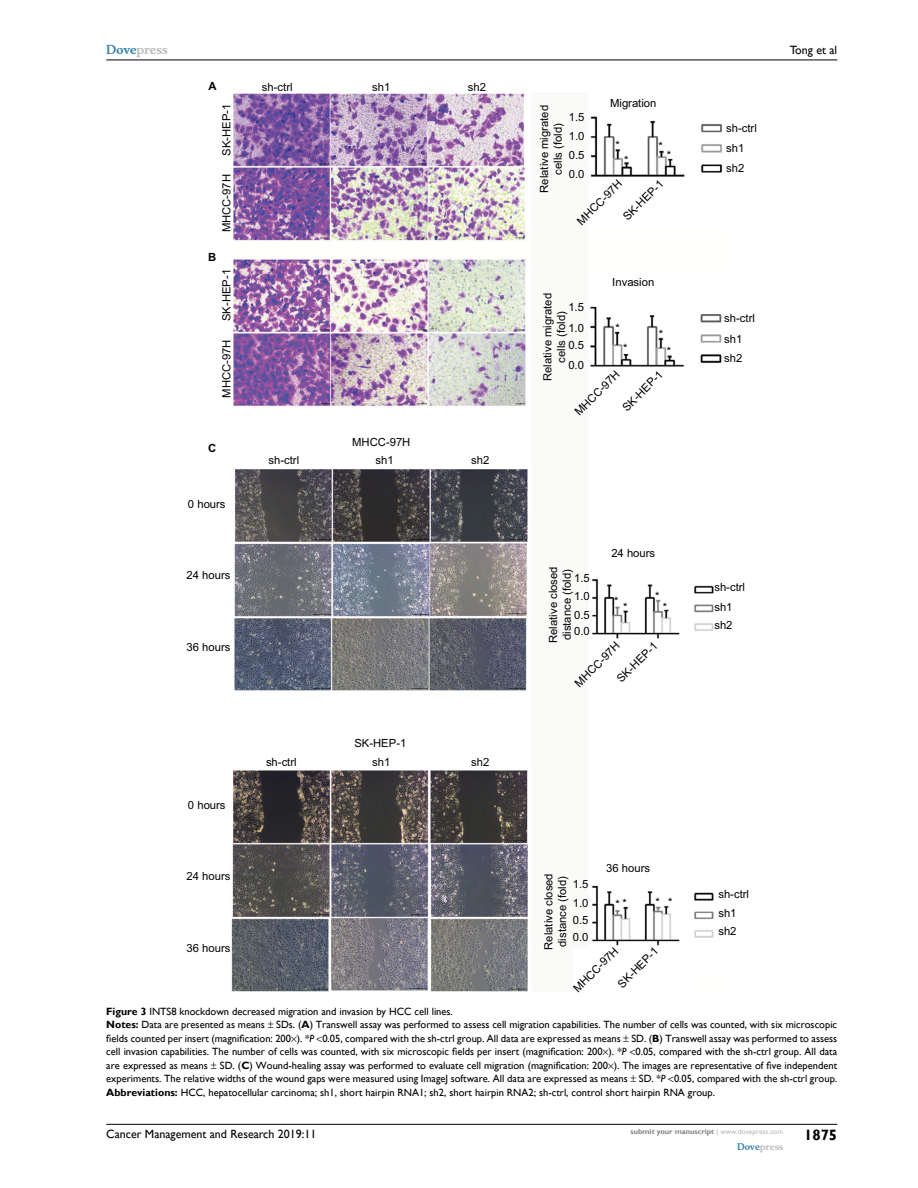
<style>
.page{position:relative;width:918px;height:1188px;background:#fff}
.page>*{position:absolute;margin:0;border:0;box-sizing:border-box;transform-origin:0 0}
.t1{font:700 15px "Gill Sans";color:#000}
.t2{font:12px "Gill Sans";color:#000}
.t3{font:700 12px "Musee";color:#b8babc}
.t4{font:11.25px/13.5px "Arial";color:#000}
.t5{font:700 11.25px "Arial";color:#000}
.t6{font:10.5px/13.5px "Gill Sans";color:#000}
.t7{font:700 9px "Musee";color:#b8babc}
.t8{font:700 7.5px "Gill Sans";color:#808285}
.s1{color:#3785ad}
.s2{font-weight:700}
.s3{font-style:italic}
.s4{font-weight:400;color:#b8babc}
</style>
<div class="page">
<hr style="left:106px;top:1124px;width:731px;height:1px;background:#000">
<hr style="left:106px;top:60px;width:731px;height:1px;background:#000">
<img style="left:231px;top:93px;width:492px;height:898px">
<p class="t3" style="left:106px;top:43px;width:63px"><span class="s1">Dove</span>press</p>
<p class="t5" style="left:209px;top:79px;width:10px">A</p>
<p class="t4" style="left:262px;top:80px;width:32px">sh-ctrl</p>
<p class="t4" style="left:220px;top:156px;width:54px;rotate:-90deg">SK-HEP-1</p>
<p class="t4" style="left:220px;top:232px;width:60px;rotate:-90deg">MHCC-97H</p>
<p class="t5" style="left:208px;top:249px;width:10px">B</p>
<p class="t4" style="left:220px;top:321px;width:54px;rotate:-90deg">SK-HEP-1</p>
<p class="t4" style="left:220px;top:398px;width:60px;rotate:-90deg">MHCC-97H</p>
<p class="t5" style="left:208px;top:440px;width:10px">C</p>
<p class="t4" style="left:372px;top:80px;width:20px">sh1</p>
<p class="t4" style="left:468px;top:80px;width:20px">sh2</p>
<p class="t4" style="left:352px;top:435px;width:60px">MHCC-97H</p>
<p class="t4" style="left:188px;top:497px;width:39px">0 hours</p>
<p class="t4" style="left:268px;top:454px;width:32px">sh-ctrl</p>
<p class="t4" style="left:376px;top:454px;width:20px">sh1</p>
<p class="t4" style="left:471px;top:454px;width:20px">sh2</p>
<p class="t4" style="left:187px;top:568px;width:45px">24 hours</p>
<p class="t4" style="left:187px;top:640px;width:45px">36 hours</p>
<p class="t4" style="left:188px;top:798px;width:39px">0 hours</p>
<p class="t4" style="left:187px;top:869px;width:45px">24 hours</p>
<p class="t4" style="left:187px;top:941px;width:45px">36 hours</p>
<p class="t4" style="left:354px;top:736px;width:54px">SK-HEP-1</p>
<p class="t4" style="left:266px;top:755px;width:32px">sh-ctrl</p>
<p class="t4" style="left:372px;top:755px;width:20px">sh1</p>
<p class="t4" style="left:471px;top:755px;width:20px">sh2</p>
<p class="t4" style="left:610px;top:96px;width:48px">Migration</p>
<p class="t4" style="left:537px;top:193px;width:89px;text-align:center;rotate:-90deg">Relative migrated cells (fold)</p>
<p class="t4" style="left:569px;top:110px;width:17px">1.5</p>
<p class="t4" style="left:569px;top:126px;width:17px;line-height:18.9px;text-align:justify">1.0<br>0.5<br>0.0</p>
<p class="t4" style="left:574px;top:218px;width:60px;rotate:-45deg">MHCC-97H</p>
<p class="t4" style="left:620px;top:214px;width:54px;rotate:-45deg">SK-HEP-1</p>
<p class="t4" style="left:615px;top:138px;width:6px">*</p>
<p class="t4" style="left:659px;top:139px;width:6px">*</p>
<p class="t4" style="left:667px;top:148px;width:6px">*</p>
<p class="t4" style="left:624px;top:153px;width:6px">*</p>
<p class="t4" style="left:612px;top:275px;width:44px">Invasion</p>
<p class="t4" style="left:541px;top:381px;width:89px;text-align:center;rotate:-90deg">Relative migrated cells (fold)</p>
<p class="t4" style="left:568px;top:300px;width:17px">1.5</p>
<p class="t4" style="left:615px;top:321px;width:6px">*</p>
<p class="t4" style="left:568px;top:319px;width:17px;line-height:17.4px">1.0<br>0.5</p>
<p class="t4" style="left:568px;top:358px;width:17px">0.0</p>
<p class="t4" style="left:572px;top:409px;width:60px;rotate:-45deg">MHCC-97H</p>
<p class="t4" style="left:620px;top:404px;width:54px;rotate:-45deg">SK-HEP-1</p>
<p class="t4" style="left:659px;top:327px;width:6px">*</p>
<p class="t4" style="left:623px;top:341px;width:6px">*</p>
<p class="t4" style="left:667px;top:344px;width:6px">*</p>
<p class="t4" style="left:726px;top:118px;width:32px;line-height:20.2px">sh-ctrl sh1 sh2</p>
<p class="t2" style="left:790px;top:43px;width:49px">Tong et al</p>
<p class="t4" style="left:724px;top:308px;width:32px;line-height:20.1px">sh-ctrl sh1 sh2</p>
<p class="t4" style="left:611px;top:546px;width:45px">24 hours</p>
<p class="t4" style="left:546px;top:643px;width:78px;rotate:-90deg">Relative closed distance (fold)</p>
<p class="t4" style="left:574px;top:571px;width:17px">1.5</p>
<p class="t4" style="left:655px;top:589px;width:6px">*</p>
<p class="t4" style="left:574px;top:587px;width:17px;line-height:18.3px">1.0<br>0.5</p>
<p class="t4" style="left:574px;top:624px;width:17px">0.0</p>
<p class="t4" style="left:572px;top:680px;width:60px;rotate:-45deg">MHCC-97H</p>
<p class="t4" style="left:614px;top:594px;width:6px">*</p>
<p class="t4" style="left:623px;top:600px;width:6px">*</p>
<p class="t4" style="left:663px;top:600px;width:6px">*</p>
<p class="t4" style="left:614px;top:676px;width:54px;rotate:-45deg">SK-HEP-1</p>
<p class="t4" style="left:714px;top:577px;width:32px;line-height:20.1px">sh-ctrl sh1</p>
<p class="t4" style="left:714px;top:618px;width:20px">sh2</p>
<p class="t4" style="left:606px;top:861px;width:45px">36 hours</p>
<p class="t4" style="left:542px;top:950px;width:78px;rotate:-90deg">Relative closed distance (fold)</p>
<p class="t4" style="left:573px;top:878px;width:17px">1.5</p>
<p class="t4" style="left:573px;top:896px;width:17px">1.0</p>
<p class="t4" style="left:615px;top:896px;width:13px">**</p>
<p class="t4" style="left:655px;top:895px;width:19px">* *</p>
<p class="t4" style="left:573px;top:911px;width:17px;line-height:17.4px">0.5<br>0.0</p>
<p class="t4" style="left:570px;top:985px;width:60px;rotate:-45deg">MHCC-97H</p>
<p class="t4" style="left:615px;top:981px;width:54px;rotate:-45deg">SK-HEP-1</p>
<p class="t4" style="left:718px;top:885px;width:32px;line-height:18.3px">sh-ctrl sh1 sh2</p>
<p class="t6" style="left:106px;top:1005px;width:732px"><span class="s2">Figure 3</span> INTS8 knockdown decreased migration and invasion by HCC cell lines.<br><span class="s2">Notes:</span> Data are presented as means SDs. (<span class="s2">A</span>) Transwell assay was performed to assess cell migration capabilities. The number of cells was counted, with six microscopic fields counted per insert (magnification: 200 ). *<span class="s3">P</span> 0.05, compared with the sh-ctrl group. All data are expressed as means SD. (<span class="s2">B</span>) Transwell assay was performed to assess cell invasion capabilities. The number of cells was counted, with six microscopic fields per insert (magnification: 200 ). *<span class="s3">P</span> 0.05, compared with the sh-ctrl group. All data are expressed as means SD. (<span class="s2">C</span>) Wound-healing assay was performed to evaluate cell migration (magnification: 200 ). The images are representative of five independent experiments. The relative widths of the wound gaps were measured using ImageJ software. All data are expressed as means SD. *<span class="s3">P</span> 0.05, compared with the sh-ctrl group.<br><span class="s2">Abbreviations:</span> HCC, hepatocellular carcinoma; sh1, short hairpin RNA 1; sh2, short hairpin RNA2; sh-ctrl, control short hairpin RNA group.</p>
<p class="t2" style="left:106px;top:1127px;width:212px">Cancer Management and Research 2019:11</p>
<p class="t8" style="left:631px;top:1127px;width:154px">submit your manuscript <span class="s4">| www.dovepress.com</span></p>
<p class="t7" style="left:737px;top:1141px;width:48px"><span class="s1">Dove</span>press</p>
<h1 class="t1" style="left:804px;top:1126px;width:35px">1875</h1>
</div>
